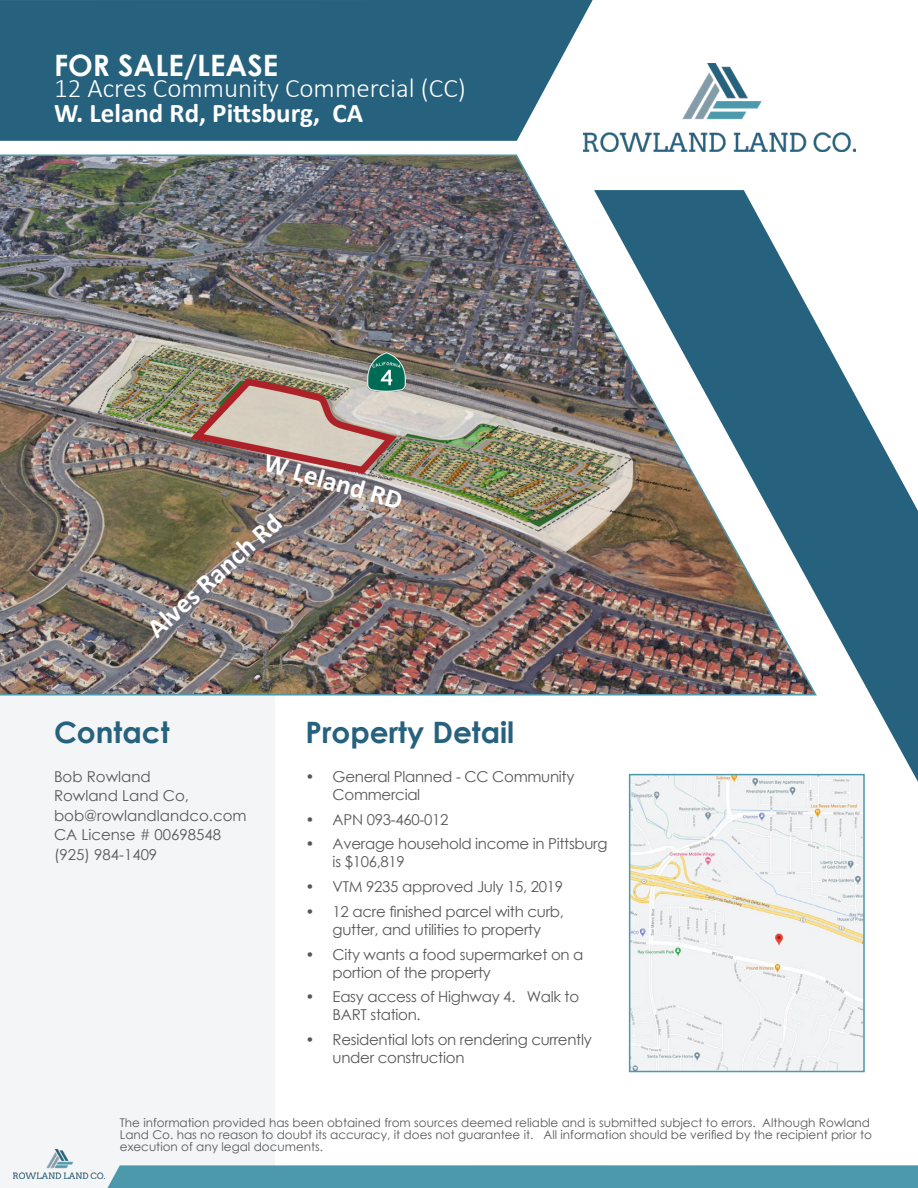
<style>
.page{position:relative;width:918px;height:1188px;background:#fff}
.page>*{position:absolute;margin:0;border:0;box-sizing:border-box;transform-origin:0 0}
.t1{font:700 29.4px "Century Gothic";color:#26617d}
.t2{font:700 29.4px "Century Gothic";color:#fff}
.t3{font:700 27px "Calibri";color:#fff}
.t4{font:300 27px "Calibri";color:#fff}
.t5{font:15px/18px "Century Gothic";letter-spacing:-.02em;color:#57585a}
.t6{font:15px "Century Gothic";color:#57585a}
.t7{font:12px/12px "Century Gothic";color:#57585a}
</style>
<div class="page">
<div style="left:0;top:696px;width:274px;height:492px;background:#f3f5f6"></div>
<img style="left:0;top:154px;width:594px;height:542px">
<img style="left:583px;top:63px;width:273px;height:89px">
<img style="left:13px;top:1149px;width:91px;height:30px">
<img style="left:594px;top:190px;width:324px;height:592px">
<div style="left:108px;top:1165px;width:810px;height:23px;background:#4c99ab"></div>
<img style="left:632px;top:777px;width:230px;height:292px">
<div style="left:629px;top:774px;width:236px;height:298px;border:2px solid #4c99ab"></div>
<svg style="left:0;top:0;width:593px;height:141px;background:#346b85"></svg>
<img style="left:184px;top:372px;width:219px;height:105px">
<img style="left:368px;top:353px;width:37px;height:39px">
<p class="t2" style="left:54px;top:43px;width:226px">FOR SALE/LEASE</p>
<p class="t4" style="left:54px;top:71px;width:413px">12 Acres Community Commercial (CC)</p>
<p class="t3" style="left:54px;top:94px;width:311px">W. Leland Rd, Pittsburg, CA</p>
<p class="t3" style="left:270px;top:443px;width:144px;rotate:16deg">W Leland RD</p>
<p class="t3" style="left:138px;top:618px;width:172px;rotate:-42deg">Alves Ranch Rd</p>
<p class="t1" style="left:54px;top:710px;width:117px">Contact</p>
<p class="t1" style="left:306px;top:710px;width:210px">Property Detail</p>
<p class="t6" style="left:54px;top:766px;width:98px">Bob Rowland</p>
<p class="t6" style="left:54px;top:786px;width:137px">Rowland Land Co,</p>
<p class="t6" style="left:54px;top:805px;width:194px">bob@rowlandlandco.com</p>
<p class="t6" style="left:54px;top:825px;width:169px">CA License # 00698548</p>
<p class="t6" style="left:54px;top:844px;width:105px">(925) 984-1409</p>
<p class="t5" style="left:333px;top:767px;width:243px;text-indent:-27px">• General Planned - CC Community<br>Commercial</p>
<p class="t5" style="left:306px;top:810px;width:144px">• APN 093-460-012</p>
<p class="t5" style="left:333px;top:835px;width:276px;text-indent:-27px">• Average household income in Pittsburg is $106,819</p>
<p class="t5" style="left:306px;top:878px;width:259px">• VTM 9235 approved July 15, 2019</p>
<p class="t5" style="left:306px;top:902px;width:260px;text-align:center">• 12 acre finished parcel with curb, gutter, and utilities to property</p>
<p class="t5" style="left:333px;top:945px;width:252px;text-indent:-27px">• City wants a food supermarket on a portion of the property</p>
<p class="t5" style="left:333px;top:988px;width:248px;text-indent:-27px">• Easy access of Highway 4. Walk to<br>BART station.</p>
<p class="t5" style="left:333px;top:1031px;width:261px;text-indent:-27px">• Residential lots on rendering currently under construction</p>
<p class="t7" style="left:120px;top:1116px;width:754px">The information provided has been obtained from sources deemed reliable and is submitted subject to errors. Although Rowland<br>Land Co. has no reason to doubt its accuracy, it does not guarantee it. All information should be verified by the recipient prior to execution of any legal documents.</p>
</div>
